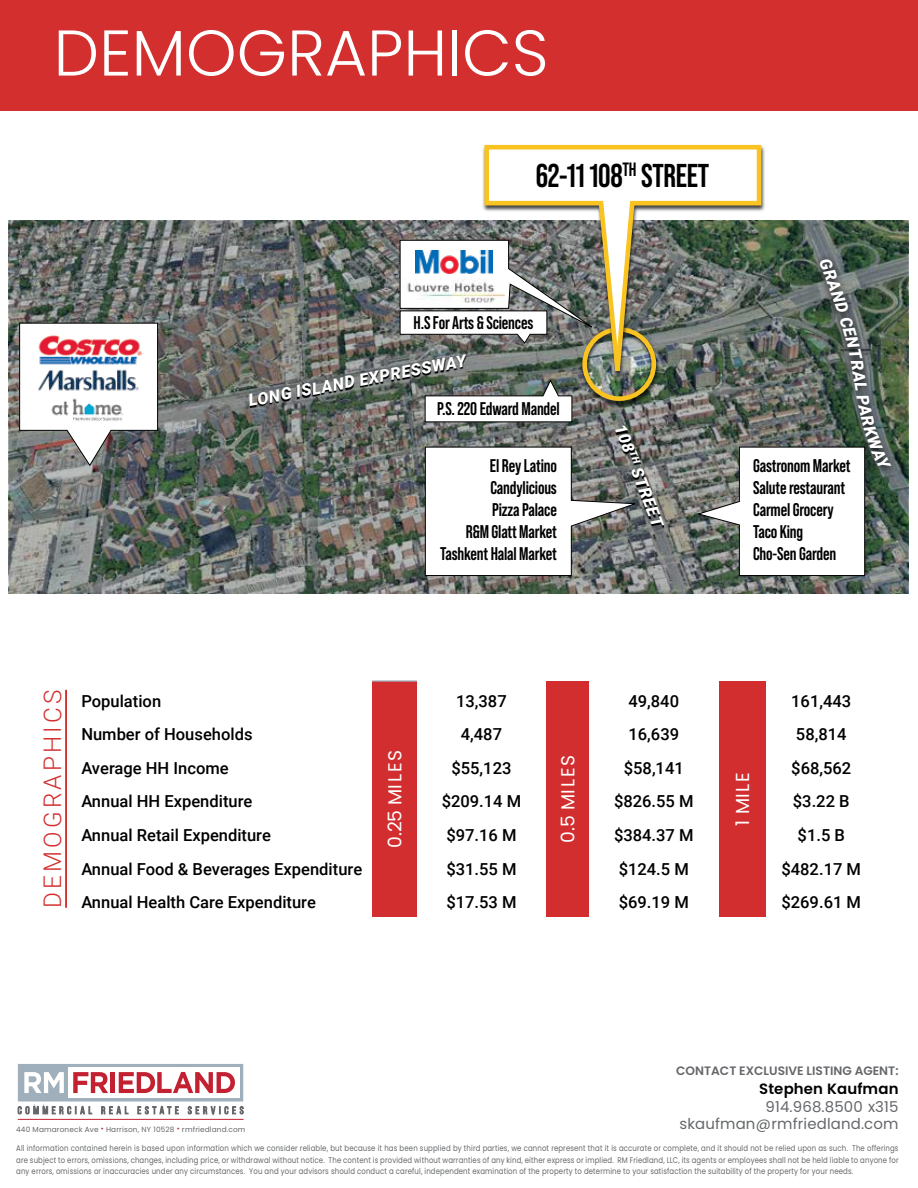
<style>
.page{position:relative;width:918px;height:1188px;background:#fff}
.page>*{position:absolute;margin:0;border:0;box-sizing:border-box;transform-origin:0 0}
.t1{font:300 64.5px "Poppins";color:#fff}
.t2{font:700 33px "Bebas Neue Pro";letter-spacing:-.01em;color:#000;scale:.95 1}
.t3{font:300 24.3px "Roboto";letter-spacing:.13em;color:#d32f2f}
.t4{font:18.75px "Poppins";letter-spacing:.1em;color:#fff}
.t5{font:700 18.3px/22px "Bebas Neue Pro";letter-spacing:-.01em;color:#000;scale:.95 1}
.t6{font:500 16.5px "Roboto";color:#000}
.t7{font:italic 900 16.5px "Roboto";color:#fff}
.t8{font:14.85px/17.7px "Poppins";letter-spacing:.01em;color:#65676a;text-align:right}
.t9{font:600 14.85px "Poppins";letter-spacing:.01em;color:#000}
.t10{font:600 12.15px "Poppins";color:#65676a}
.t11{font:8.25px/11.2px "Poppins";letter-spacing:.02em;color:#65676a;text-align:justify;scale:.84 1}
.t12{font:7.35px "Poppins";letter-spacing:.02em;color:#65676a}
.s1{color:#c32032}
</style>
<div class="page">
<img style="left:9px;top:220px;width:899px;height:374px">
<div style="left:0;top:0;width:918px;height:110px;background:#d32f2f"></div>
<svg style="left:425px;top:446px;width:214px;height:130px"></svg>
<svg style="left:19px;top:322px;width:139px;height:145px"></svg>
<svg style="left:424px;top:379px;width:149px;height:44px"></svg>
<svg style="left:399px;top:240px;width:83px;height:104px"></svg>
<img style="left:482px;top:144px;width:282px;height:276px">
<div style="left:372px;top:681px;width:45px;height:236px;background:#d32e2f"></div>
<div style="left:546px;top:681px;width:43px;height:236px;background:#d32e2f"></div>
<div style="left:719px;top:681px;width:47px;height:236px;background:#d32e2f"></div>
<hr style="left:372px;top:680px;width:45px;height:2px;background:#9fafbc">
<hr style="left:65px;top:690px;width:2px;height:218px;background:#d32f2f">
<img style="left:34px;top:333px;width:109px;height:35px">
<img style="left:416px;top:250px;width:76px;height:24px">
<img style="left:403px;top:278px;width:101px;height:28px">
<svg style="left:615px;top:428px;width:49px;height:99px;background:#666765"></svg>
<svg style="left:250px;top:356px;width:216px;height:52px;background:#646864"></svg>
<svg style="left:812px;top:254px;width:86px;height:222px;background:#52634e"></svg>
<img style="left:36px;top:365px;width:106px;height:29px">
<img style="left:45px;top:397px;width:84px;height:29px">
<hr style="left:18px;top:1119px;width:226px;height:1px;background:#c32032">
<svg style="left:17px;top:1105px;width:75px;height:10px"></svg>
<svg style="left:101px;top:1105px;width:28px;height:9px"></svg>
<svg style="left:137px;top:1105px;width:42px;height:10px"></svg>
<svg style="left:188px;top:1106px;width:56px;height:10px"></svg>
<div style="left:18px;top:1064px;width:225px;height:37px;background:#9fafbc"></div>
<svg style="left:24px;top:1072px;width:40px;height:21px"></svg>
<div style="left:69px;top:1067px;width:171px;height:31px;background:#fff"></div>
<svg style="left:73px;top:1072px;width:35px;height:21px"></svg>
<div style="left:110px;top:1072px;width:5px;height:21px;background:#c32032"></div>
<svg style="left:119px;top:1072px;width:116px;height:21px"></svg>
<svg style="left:696px;top:257px;width:195px;height:319px"></svg>
<h1 class="t1" style="left:54px;top:16px;width:497px">DEMOGRAPHICS</h1>
<h2 class="t2" style="left:536px;top:157px;width:184px">62-11 108<sup>TH</sup> STREET</h2>
<h3 class="t5" style="left:414px;top:311px;width:128px">H.S For Arts &amp; Sciences</h3>
<h3 class="t7" style="left:247px;top:390px;width:223px;rotate:-11deg">LONG ISLAND EXPRESSWAY</h3>
<h3 class="t5" style="left:437px;top:398px;width:131px">P.S. 220 Edward Mandel</h3>
<h3 class="t5" style="left:440px;top:455px;width:124px;text-align:right">El Rey Latino<br>Candylicious<br>Pizza Palace<br>R&amp;M Glatt Market<br>Tashkent Halal Market</h3>
<h3 class="t7" style="left:631px;top:421px;width:109px;rotate:69deg">108<sup>TH</sup> STREET</h3>
<h3 class="t5" style="left:753px;top:455px;width:104px">Gastronom Market<br>Salute restaurant<br>Carmel Grocery<br>Taco King<br>Cho-Sen Garden</h3>
<h3 class="t3" style="left:35px;top:908px;width:219px;rotate:-90deg">DEMOGRAPHICS</h3>
<h3 class="t6" style="left:81px;top:689px;width:81px">Population</h3>
<h3 class="t6" style="left:456px;top:689px;width:52px">13,387</h3>
<h3 class="t6" style="left:629px;top:689px;width:52px">49,840</h3>
<h3 class="t6" style="left:791px;top:689px;width:61px">161,443</h3>
<h3 class="t6" style="left:81px;top:723px;width:173px">Number of Households</h3>
<h3 class="t6" style="left:461px;top:723px;width:43px">4,487</h3>
<h3 class="t6" style="left:629px;top:723px;width:52px">16,639</h3>
<h3 class="t6" style="left:796px;top:723px;width:52px">58,814</h3>
<h3 class="t6" style="left:81px;top:756px;width:149px">Average HH Income</h3>
<h3 class="t6" style="left:451px;top:756px;width:61px">$55,123</h3>
<h3 class="t6" style="left:624px;top:756px;width:61px">$58,141</h3>
<h3 class="t6" style="left:791px;top:756px;width:61px">$68,562</h3>
<h3 class="t6" style="left:81px;top:790px;width:173px">Annual HH Expenditure</h3>
<h3 class="t6" style="left:442px;top:790px;width:81px">$209.14 M</h3>
<h3 class="t6" style="left:614px;top:790px;width:81px">$826.55 M</h3>
<h3 class="t6" style="left:793px;top:790px;width:58px">$3.22 B</h3>
<h3 class="t6" style="left:81px;top:824px;width:191px">Annual Retail Expenditure</h3>
<h3 class="t6" style="left:446px;top:824px;width:72px">$97.16 M</h3>
<h3 class="t6" style="left:614px;top:824px;width:81px">$384.37 M</h3>
<h3 class="t6" style="left:798px;top:824px;width:49px">$1.5 B</h3>
<h3 class="t6" style="left:81px;top:857px;width:282px">Annual Food &amp; Beverages Expenditure</h3>
<h3 class="t6" style="left:446px;top:857px;width:72px">$31.55 M</h3>
<h3 class="t6" style="left:619px;top:857px;width:72px">$124.5 M</h3>
<h3 class="t6" style="left:781px;top:857px;width:81px">$482.17 M</h3>
<h3 class="t6" style="left:81px;top:891px;width:236px">Annual Health Care Expenditure</h3>
<h3 class="t6" style="left:446px;top:891px;width:72px">$17.53 M</h3>
<h3 class="t6" style="left:619px;top:891px;width:72px">$69.19 M</h3>
<h3 class="t6" style="left:781px;top:891px;width:81px">$269.61 M</h3>
<h3 class="t4" style="left:384px;top:848px;width:100px;rotate:-90deg">0.25 MILES</h3>
<h3 class="t4" style="left:557px;top:843px;width:89px;rotate:-90deg">0.5 MILES</h3>
<h3 class="t4" style="left:732px;top:826px;width:55px;rotate:-90deg">1 MILE</h3>
<p class="t12" style="left:16px;top:1125px;width:231px">440 Mamaroneck Ave <span class="s1">•</span> Harrison, NY 10528 <span class="s1">•</span> rmfriedland.com</p>
<h3 class="t10" style="left:676px;top:1064px;width:224px">CONTACT EXCLUSIVE LISTING AGENT:</h3>
<h3 class="t9" style="left:759px;top:1080px;width:141px">Stephen Kaufman</h3>
<h3 class="t8" style="left:679px;top:1098px;width:221px">914.968.8500 x315 skaufman@rmfriedland.com</h3>
<p class="t11" style="left:16px;top:1143px;width:1052px">All information contained herein is based upon information which we consider reliable, but because it has been supplied by third parties, we cannot represent that it is accurate or complete, and it should not be relied upon as such. The offerings are subject to errors, omissions, changes, including price, or withdrawal without notice. The content is provided without warranties of any kind, either express or implied. RM Friedland, LLC, its agents or employees shall not be held liable to anyone for any errors, omissions or inaccuracies under any circumstances. You and your advisors should conduct a careful, independent examination of the property to determine to your satisfaction the suitability of the property for your needs.</p>
</div>
